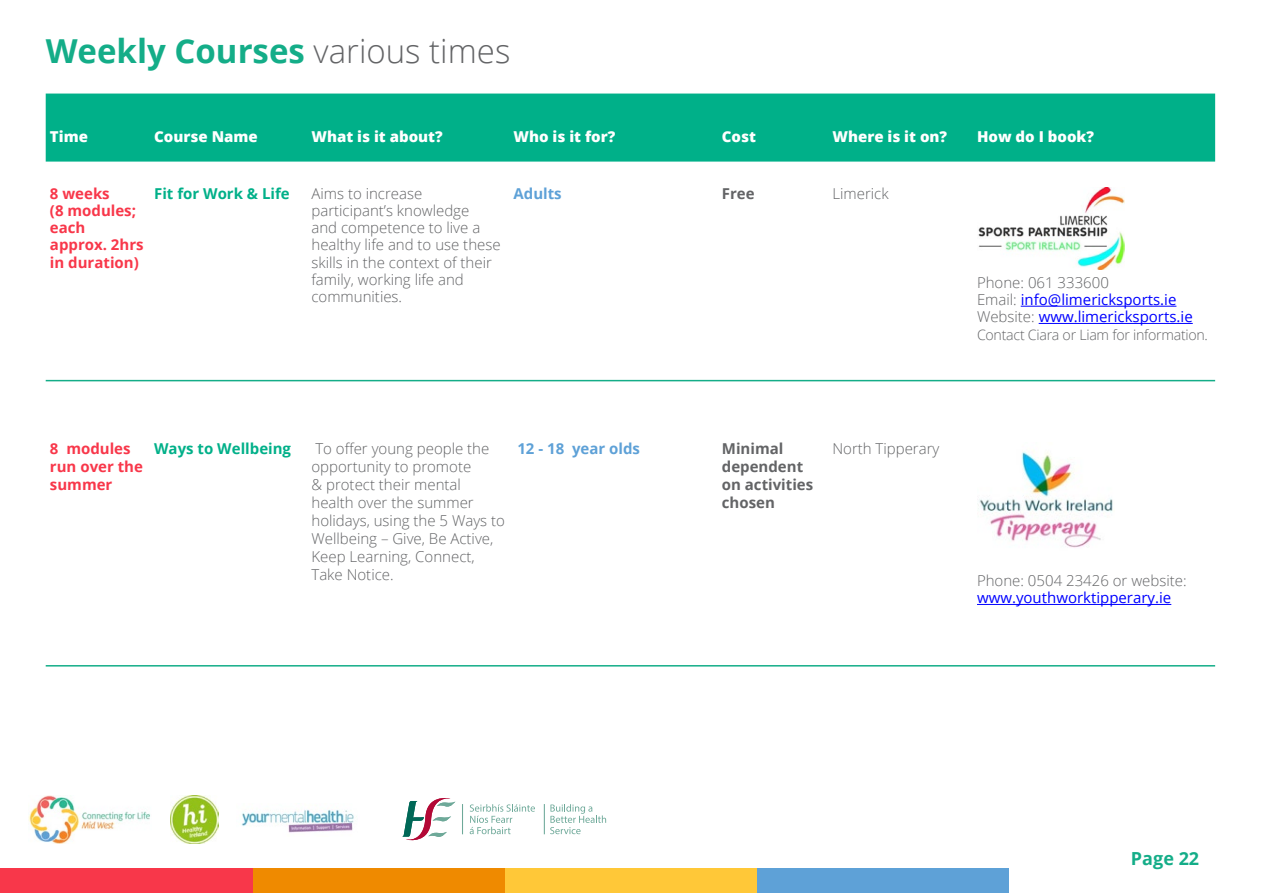
<style>
.page{position:relative;width:1263px;height:893px;background:#fff}
.page>*{position:absolute;margin:0;border:0;box-sizing:border-box;transform-origin:0 0}
.t1{font:700 33px "Open Sans";color:#14ad88}
.t2{font:700 18px "Open Sans";color:#14ad88}
.t3{font:300 15px/18px "Open Sans";color:#636466}
.t4{font:15px/17.2px "Open Sans";color:#00f}
.t5{font:800 15px "Open Sans";color:#fff}
.t6{font:700 15px/17.2px "Open Sans";color:#f8374a}
.t7{font:700 15px/18px "Open Sans";color:#636466}
.t8{font:700 15px "Open Sans";color:#00b089}
.t9{font:700 15px "Open Sans";color:#5ea1d7}
.t10{font:300 14.25px "Open Sans";letter-spacing:-.02em;color:#636466}
.s1{font-weight:300;color:#636466}
</style>
<div class="page">
<div style="left:46px;top:94px;width:1169px;height:68px;background:#00b089"></div>
<hr style="left:1021px;top:306px;width:155px;height:1px;background:#00f">
<hr style="left:1039px;top:323px;width:154px;height:1px;background:#00f">
<img style="left:978px;top:187px;width:146px;height:83px">
<hr style="left:977px;top:604px;width:194px;height:1px;background:#00f">
<img style="left:978px;top:451px;width:135px;height:97px">
<div style="left:757px;top:868px;width:252px;height:25px;background:#5ea1d7"></div>
<div style="left:0;top:868px;width:253px;height:25px;background:#f8374a"></div>
<div style="left:505px;top:868px;width:252px;height:25px;background:#ffc838"></div>
<div style="left:253px;top:868px;width:252px;height:25px;background:#ef8a00"></div>
<svg style="left:402px;top:798px;width:53px;height:43px"></svg>
<svg style="left:470px;top:804px;width:65px;height:30px"></svg>
<svg style="left:550px;top:804px;width:56px;height:30px"></svg>
<hr style="left:462px;top:804px;width:1px;height:30px;background:#6ea999">
<hr style="left:544px;top:804px;width:1px;height:30px;background:#6ea999">
<img style="left:29px;top:795px;width:121px;height:48px">
<img style="left:170px;top:795px;width:48px;height:48px">
<img style="left:241px;top:809px;width:113px;height:24px">
<hr style="left:46px;top:380px;width:1169px;height:1px;background:#14ad88">
<hr style="left:46px;top:665px;width:1169px;height:1px;background:#14ad88">
<h1 class="t1" style="left:46px;top:27px;width:466px">Weekly Courses <span class="s1">various times</span></h1>
<p class="t5" style="left:50px;top:125px;width:40px">Time</p>
<p class="t5" style="left:154px;top:125px;width:105px">Course Name</p>
<p class="t5" style="left:311px;top:125px;width:133px">What is it about?</p>
<p class="t5" style="left:513px;top:125px;width:103px">Who is it for?</p>
<p class="t5" style="left:722px;top:125px;width:36px">Cost</p>
<p class="t5" style="left:832px;top:125px;width:116px">Where is it on?</p>
<p class="t5" style="left:977px;top:125px;width:119px">How do I book?</p>
<p class="t6" style="left:50px;top:184px;width:95px">8 weeks<br>(8 modules; each approx. 2hrs in duration)</p>
<p class="t8" style="left:154px;top:183px;width:137px">Fit for Work &amp; Life</p>
<p class="t3" style="left:311px;top:184px;width:191px;line-height:17.2px">Aims to increase participant’s knowledge<br>and competence to live a healthy life and to use these skills in the context of their family, working life and communities.</p>
<p class="t9" style="left:513px;top:183px;width:50px">Adults</p>
<p class="t7" style="left:722px;top:184px;width:34px">Free</p>
<p class="t3" style="left:832px;top:184px;width:58px">Limerick</p>
<p class="t4" style="left:977px;top:273px;width:217px"><span class="s1">Phone: 061 333600<br>Email:</span> info@limericksports.ie<br><span class="s1">Website:</span> www.limericksports.ie</p>
<p class="t10" style="left:977px;top:325px;width:232px">Contact Ciara or Liam for information.</p>
<p class="t6" style="left:50px;top:439px;width:95px;line-height:18px">8 modules run over the summer</p>
<p class="t8" style="left:154px;top:438px;width:138px">Ways to Wellbeing</p>
<p class="t3" style="left:311px;top:439px;width:195px">To offer young people the opportunity to promote<br>&amp; protect their mental health over the summer holidays, using the 5 Ways to<br>Wellbeing – Give, Be Active,<br>Keep Learning, Connect,<br>Take Notice.</p>
<p class="t9" style="left:517px;top:438px;width:124px">12 - 18 year olds</p>
<p class="t7" style="left:722px;top:439px;width:93px">Minimal dependent on activities chosen</p>
<p class="t3" style="left:832px;top:439px;width:109px">North Tipperary</p>
<p class="t3" style="left:977px;top:571px;width:211px">Phone: 0504 23426 or website:</p>
<p class="t4" style="left:977px;top:589px;width:196px">www.youthworktipperary.ie</p>
<p class="t2" style="left:1131px;top:846px;width:70px">Page 22</p>
</div>
